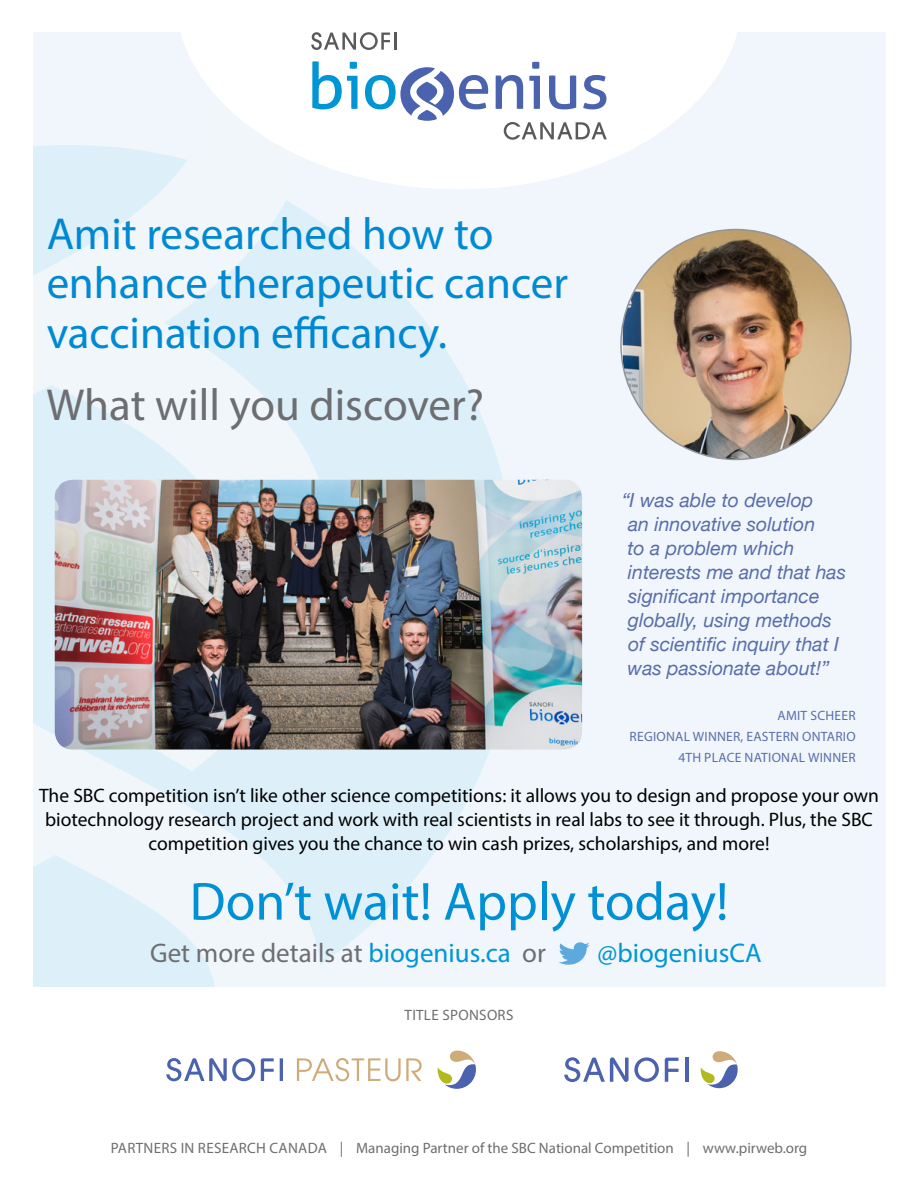
<style>
.page{position:relative;width:918px;height:1188px;background:#fff}
.page>*{position:absolute;margin:0;border:0;box-sizing:border-box;transform-origin:0 0}
.t1{font:54px "Myriad Pro";color:#0090d6}
.t2{font:45px/49.5px "Myriad Pro";color:#0090d6}
.t3{font:45px "Myriad Pro";color:#6d6e71}
.t4{font:27px "Myriad Pro";color:#6d6e71}
.t5{font:27px "Myriad Pro";color:#0096d6}
.t6{font:19.5px/24px "Myriad Pro";color:#000;text-align:center}
.t7{font:italic 19.5px/24px "Helvetica Neue";color:#25408f}
.t8{font:15px "Myriad Pro";letter-spacing:.01em;color:#6d6e71}
.t9{font:13.5px/21px "Myriad Pro";letter-spacing:.02em;color:#25408f}
.s1{color:#0096d6}
</style>
<div class="page">
<div style="left:32px;top:32px;width:854px;height:955px;background:#f0f6fb"></div>
<svg style="left:346px;top:241px;width:157px;height:705px;fill:#ddf0fa"></svg>
<svg style="left:32px;top:60px;width:314px;height:927px"></svg>
<svg style="left:166px;top:1058px;width:117px;height:23px"></svg>
<svg style="left:438px;top:1051px;width:38px;height:38px"></svg>
<svg style="left:297px;top:1058px;width:125px;height:23px"></svg>
<hr style="left:685px;top:1058px;width:3px;height:24px;background:#4b63ae">
<svg style="left:665px;top:1058px;width:14px;height:24px"></svg>
<svg style="left:564px;top:1057px;width:95px;height:25px"></svg>
<svg style="left:701px;top:1051px;width:37px;height:37px"></svg>
<svg style="left:176px;top:32px;width:561px;height:157px;fill:#fff"></svg>
<svg style="left:312px;top:61px;width:46px;height:48px"></svg>
<svg style="left:496px;top:75px;width:27px;height:34px"></svg>
<svg style="left:529px;top:62px;width:11px;height:47px"></svg>
<svg style="left:549px;top:75px;width:27px;height:34px"></svg>
<svg style="left:583px;top:75px;width:23px;height:34px"></svg>
<svg style="left:365px;top:67px;width:123px;height:54px"></svg>
<svg style="left:504px;top:122px;width:103px;height:18px"></svg>
<svg style="left:311px;top:32px;width:85px;height:18px"></svg>
<img style="left:623px;top:230px;width:228px;height:229px">
<svg style="left:559px;top:942px;width:31px;height:23px"></svg>
<img style="left:55px;top:480px;width:527px;height:270px">
<h2 class="t2" style="left:46px;top:208px;width:523px">Amit researched how to enhance therapeutic cancer vaccination efficancy.</h2>
<h2 class="t3" style="left:46px;top:377px;width:439px">What will you discover?</h2>
<p class="t7" style="left:627px;top:489px;width:220px;text-indent:-6px">“I was able to develop<br>an innovative solution<br>to a problem which interests me and that has significant importance globally, using methods of scientific inquiry that I was passionate about!”</p>
<p class="t9" style="left:778px;top:704px;width:80px">aMIT SCHEER</p>
<p class="t9" style="left:630px;top:725px;width:141px">Regional Winner, Easter</p>
<p class="t9" style="left:678px;top:725px;width:179px;text-indent:112px">n Ontario<br>4TH place national wi nner</p>
<p class="t6" style="left:39px;top:783px;width:841px">The SBC competition isn’t like other science competitions: it allows you to design and propose your own biotechnology research project and work with real scientists in real labs to see it through. Plus, the SBC competition gives you the chance to win cash prizes, scholarships, and more!</p>
<h1 class="t1" style="left:190px;top:868px;width:540px">Don’t wait! Apply today!</h1>
<h3 class="t4" style="left:150px;top:937px;width:397px">Get more details at <span class="s1">biogenius.ca</span> or</h3>
<h3 class="t5" style="left:597px;top:937px;width:149px">@biogeniusCA</h3>
<p class="t8" style="left:405px;top:1006px;width:102px">TITLE SPONSORS</p>
<p class="t8" style="left:111px;top:1139px;width:698px">Partners In Research canada | Managing Partner of the SBC National Competition | www.pirweb.org</p>
</div>
